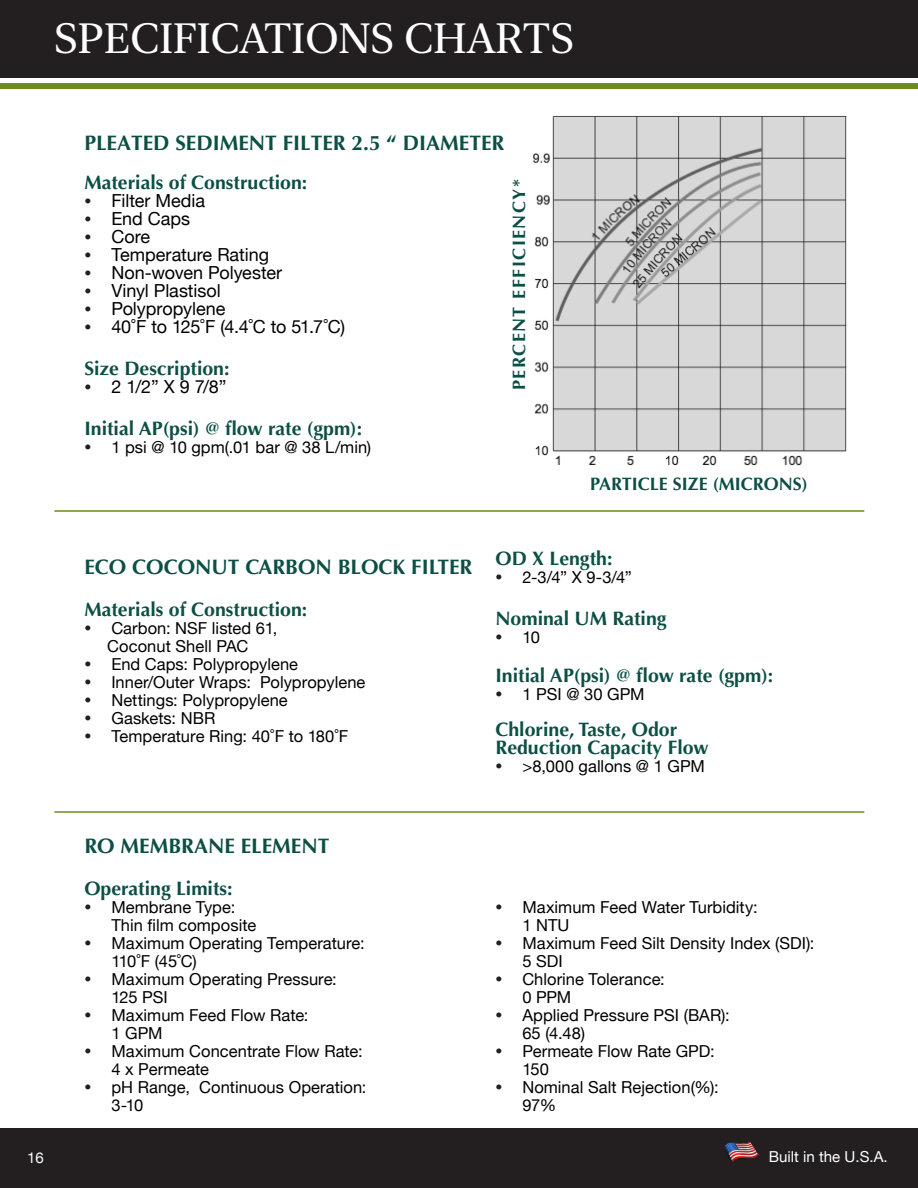
<style>
.page{position:relative;width:918px;height:1188px;background:#fff}
.page>*{position:absolute;margin:0;border:0;box-sizing:border-box;transform-origin:0 0}
.t1{font:500 42px "New York";color:#fff}
.t2{font:700 21px "Optima";color:#0c4f44}
.t3{font:700 19.5px "Optima";color:#0c4f44}
.t4{font:18px "Helvetica Neue";letter-spacing:-.005em;color:#000}
.t5{font:700 18px "Optima";color:#0c4f44}
.t6{font:700 18px "Optima";letter-spacing:.08em;color:#0c4f44}
.t7{font:16.5px/18px "Helvetica Neue";color:#000}
.t8{font:15.15px "Helvetica Neue";color:#fff}
.t9{font:15px "Helvetica Neue";color:#fff}
.s1{font-family:"Adobe Garamond Pro";color:#231f20}
.s2{font-family:"Adobe Garamond Pro";font-size:18px;color:#231f20}
</style>
<div class="page">
<hr style="left:54px;top:510px;width:810px;height:2px;background:#6c8a1f">
<img style="left:533px;top:115px;width:314px;height:351px">
<hr style="left:54px;top:811px;width:810px;height:2px;background:#6c8a1f">
<div style="left:0;top:0;width:918px;height:77px;background:#231f20"></div>
<div style="left:0;top:83px;width:918px;height:6px;background:#6c8a1f"></div>
<div style="left:0;top:1128px;width:918px;height:60px;background:#231f20"></div>
<img style="left:725px;top:1141px;width:33px;height:21px">
<p class="t1" style="left:54px;top:13px;width:522px">SPECIFICATIONS CHARTS</p>
<p class="t2" style="left:84px;top:131px;width:422px">PLEATED SEDIMENT FILTER 2.5 “ DIAMETER</p>
<p class="t3" style="left:84px;top:171px;width:224px">Materials of Construction:</p>
<p class="t4" style="left:84px;top:188px;width:122px"><span class="s1">•</span> Filter Media</p>
<p class="t4" style="left:84px;top:206px;width:107px"><span class="s1">•</span> End Caps</p>
<p class="t4" style="left:84px;top:224px;width:67px"><span class="s1">•</span> Core</p>
<p class="t4" style="left:84px;top:242px;width:186px"><span class="s1">•</span> Temperature Rating</p>
<p class="t4" style="left:84px;top:260px;width:199px"><span class="s1">•</span> Non-woven Polyester</p>
<p class="t4" style="left:84px;top:278px;width:138px"><span class="s1">•</span> Vinyl Plastisol</p>
<p class="t4" style="left:84px;top:296px;width:143px"><span class="s1">•</span> Polypropylene</p>
<p class="t4" style="left:84px;top:314px;width:262px"><span class="s1">•</span> 40˚F to 125˚F (4.4˚C to 51.7˚C)</p>
<p class="t3" style="left:84px;top:357px;width:147px">Size Description:</p>
<p class="t4" style="left:84px;top:374px;width:144px"><span class="s1">•</span> 2 1/2” X 9 7/8”</p>
<p class="t3" style="left:84px;top:417px;width:279px">Initial AP(psi) @ flow rate (gpm):</p>
<p class="t7" style="left:84px;top:439px;width:288px"><span class="s2">•</span> 1 psi @ 10 gpm(.01 bar @ 38 L/min)</p>
<p class="t6" style="left:509px;top:390px;width:212px;rotate:-90deg">PERCENT EFFICIENCY*</p>
<p class="t5" style="left:590px;top:473px;width:219px">PARTICLE SIZE (MICRONS)</p>
<p class="t2" style="left:84px;top:555px;width:389px">ECO COCONUT CARBON BLOCK FILTER</p>
<p class="t3" style="left:84px;top:598px;width:224px">Materials of Construction:</p>
<p class="t7" style="left:84px;top:621px;width:195px"><span class="s2">•</span> Carbon: NSF listed 61,</p>
<p class="t7" style="left:107px;top:639px;width:143px">Coconut Shell PAC</p>
<p class="t7" style="left:84px;top:657px;width:215px"><span class="s2">•</span> End Caps: Polypropylene</p>
<p class="t7" style="left:84px;top:675px;width:283px"><span class="s2">•</span> Inner/Outer Wraps: Polypropylene</p>
<p class="t7" style="left:84px;top:693px;width:205px"><span class="s2">•</span> Nettings: Polypropylene</p>
<p class="t7" style="left:84px;top:711px;width:132px"><span class="s2">•</span> Gaskets: NBR</p>
<p class="t7" style="left:84px;top:729px;width:266px"><span class="s2">•</span> Temperature Ring: 40˚F to 180˚F</p>
<p class="t3" style="left:495px;top:548px;width:119px">OD X Length:</p>
<p class="t7" style="left:495px;top:570px;width:138px"><span class="s2">•</span> 2-3/4” X 9-3/4”</p>
<p class="t3" style="left:495px;top:608px;width:173px">Nominal UM Rating</p>
<p class="t7" style="left:495px;top:630px;width:46px"><span class="s2">•</span> 10</p>
<p class="t3" style="left:495px;top:665px;width:279px">Initial AP(psi) @ flow rate (gpm):</p>
<p class="t7" style="left:495px;top:687px;width:151px"><span class="s2">•</span> 1 PSI @ 30 GPM</p>
<p class="t3" style="left:495px;top:719px;width:183px">Chlorine, Taste, Odor</p>
<p class="t3" style="left:495px;top:737px;width:215px">Reduction Capacity Flow</p>
<p class="t7" style="left:495px;top:759px;width:211px"><span class="s2">•</span> &gt;8,000 gallons @ 1 GPM</p>
<p class="t2" style="left:84px;top:833px;width:247px">RO MEMBRANE ELEMENT</p>
<p class="t3" style="left:84px;top:877px;width:150px">Operating Limits:</p>
<p class="t7" style="left:111px;top:899px;width:146px;text-indent:-27px"><span class="s2">•</span> Membrane Type:<br>Thin film composite</p>
<p class="t7" style="left:111px;top:935px;width:255px;text-indent:-27px"><span class="s2">•</span> Maximum Operating Temperature:<br>110˚F (45˚C)</p>
<p class="t7" style="left:111px;top:971px;width:227px;text-indent:-27px"><span class="s2">•</span> Maximum Operating Pressure:<br>125 PSI</p>
<p class="t7" style="left:111px;top:1007px;width:199px;text-indent:-27px"><span class="s2">•</span> Maximum Feed Flow Rate:<br>1 GPM</p>
<p class="t7" style="left:111px;top:1043px;width:253px;text-indent:-27px"><span class="s2">•</span> Maximum Concentrate Flow Rate:<br>4 x Permeate</p>
<p class="t7" style="left:111px;top:1079px;width:257px;text-indent:-27px"><span class="s2">•</span> pH Range, Continuous Operation:<br>3-10</p>
<p class="t7" style="left:522px;top:899px;width:237px;text-indent:-27px"><span class="s2">•</span> Maximum Feed Water Turbidity:<br>1 NTU</p>
<p class="t7" style="left:522px;top:935px;width:294px;text-indent:-27px"><span class="s2">•</span> Maximum Feed Silt Density Index (SDI):<br>5 SDI</p>
<p class="t7" style="left:522px;top:971px;width:144px;text-indent:-27px"><span class="s2">•</span> Chlorine Tolerance:<br>0 PPM</p>
<p class="t7" style="left:522px;top:1007px;width:209px;text-indent:-27px"><span class="s2">•</span> Applied Pressure PSI (BAR):<br>65 (4.48)</p>
<p class="t7" style="left:522px;top:1043px;width:194px;text-indent:-27px"><span class="s2">•</span> Permeate Flow Rate GPD:<br>150</p>
<p class="t7" style="left:522px;top:1079px;width:198px;text-indent:-27px"><span class="s2">•</span> Nominal Salt Rejection(%):<br>97%</p>
<p class="t9" style="left:27px;top:1146px;width:18px">16</p>
<p class="t8" style="left:769px;top:1145px;width:121px">Built in the U.S.A.</p>
</div>
